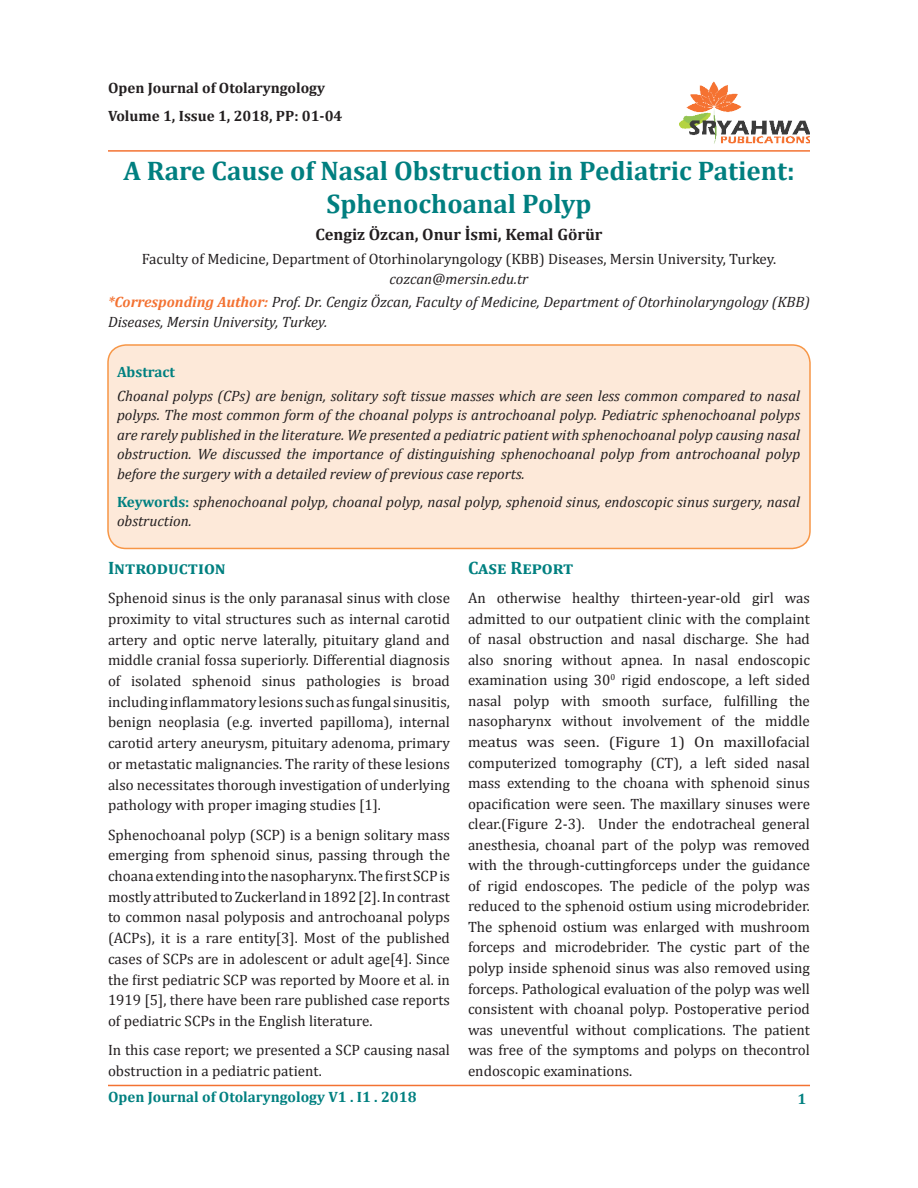
<style>
.page{position:relative;width:918px;height:1188px;background:#fff}
.page>*{position:absolute;margin:0;border:0;box-sizing:border-box;transform-origin:0 0}
.t1{font:700 27px/33px "Cambria";color:#007f80;text-align:center}
.t2{font:700 18px "Cambria";color:#008080}
.t3{font:700 16.5px "Cambria";color:#231f20}
.t4{font:15px/20.5px "Cambria";color:#231f20;text-align:justify}
.t5{font:italic 15px/19.5px "Cambria";color:#231f20}
.t6{font:700 15px "Cambria";color:#231f20}
.t7{font:700 15px "Cambria";color:#008080}
.s1{font-weight:700;color:#f37232}
.s2{font-weight:700;font-style:normal;color:#008080}
</style>
<div class="page">
<hr style="left:108px;top:1085px;width:702px;height:1px;background:#f37232">
<hr style="left:108px;top:150px;width:702px;height:2px;background:#f37232">
<img style="left:680px;top:81px;width:130px;height:62px">
<div style="left:108px;top:345px;width:702px;height:203px;background:#fde9d9;border-radius:18px"></div>
<div style="left:107px;top:344px;width:704px;height:205px;border:2px solid #f79646;border-radius:18px"></div>
<p class="t6" style="left:108px;top:77px;width:219px">Open Journal of Otolaryngology</p>
<p class="t6" style="left:108px;top:105px;width:236px">Volume 1, Issue 1, 2018, PP: 01-04</p>
<p class="t1" style="left:123px;top:154px;width:673px">A Rare Cause of Nasal Obstruction in Pediatric Patient:<br>Sphenochoanal Polyp</p>
<p class="t3" style="left:315px;top:223px;width:288px">Cengiz Özcan, Onur İsmi, Kemal Görür</p>
<p class="t4" style="left:142px;top:249px;width:636px">Faculty of Medicine, Department of Otorhinolaryngology (KBB) Diseases, Mersin University, Turkey.</p>
<p class="t5" style="left:390px;top:268px;width:140px">cozcan@mersin.edu.tr</p>
<p class="t5" style="left:108px;top:292px;width:704px"><span class="s1">*Corresponding Author:</span> Prof. Dr. Cengiz Özcan, Faculty of Medicine, Department of Otorhinolaryngology (KBB)<br>Diseases, Mersin University, Turkey.</p>
<p class="t7" style="left:117px;top:361px;width:60px">Abstract</p>
<p class="t5" style="left:117px;top:385px;width:685px;text-align:justify">Choanal polyps (CPs) are benign, solitary soft tissue masses which are seen less common compared to nasal polyps. The most common form of the choanal polyps is antrochoanal polyp. Pediatric sphenochoanal polyps are rarely published in the literature. We presented a pediatric patient with sphenochoanal polyp causing nasal obstruction. We discussed the importance of distinguishing sphenochoanal polyp from antrochoanal polyp before the surgery with a detailed review of previous case reports.</p>
<p class="t5" style="left:117px;top:491px;width:685px"><span class="s2">Keywords:</span> sphenochoanal polyp, choanal polyp, nasal polyp, sphenoid sinus, endoscopic sinus surgery, nasal obstruction.</p>
<p class="t2" style="left:108px;top:555px;width:119px">Introduction</p>
<p class="t4" style="left:108px;top:588px;width:344px">Sphenoid sinus is the only paranasal sinus with close proximity to vital structures such as internal carotid artery and optic nerve laterally, pituitary gland and middle cranial fossa superiorly. Differential diagnosis of isolated sphenoid sinus pathologies is broad including inflammatory lesions such as fungal sinusitis, benign neoplasia (e.g. inverted papilloma), internal carotid artery aneurysm, pituitary adenoma, primary or metastatic malignancies. The rarity of these lesions also necessitates thorough investigation of underlying pathology with proper imaging studies [1].</p>
<p class="t4" style="left:108px;top:824px;width:344px">Sphenochoanal polyp (SCP) is a benign solitary mass emerging from sphenoid sinus, passing through the choana extending into the nasopharynx. The first SCP is mostly attributed to Zuckerland in 1892 [2]. In contrast to common nasal polyposis and antrochoanal polyps (ACPs), it is a rare entity[3]. Most of the published cases of SCPs are in adolescent or adult age[4]. Since the first pediatric SCP was reported by Moore et al. in 1919 [5], there have been rare published case reports of pediatric SCPs in the English literature.</p>
<p class="t4" style="left:108px;top:1040px;width:344px">In this case report; we presented a SCP causing nasal obstruction in a pediatric patient.</p>
<p class="t2" style="left:468px;top:555px;width:107px">Case Report</p>
<p class="t4" style="left:468px;top:588px;width:344px">An otherwise healthy thirteen-year-old girl was admitted to our outpatient clinic with the complaint of nasal obstruction and nasal discharge. She had also snoring without apnea. In nasal endoscopic examination using 30<sup>0</sup> rigid endoscope, a left sided nasal polyp with smooth surface, fulfilling the nasopharynx without involvement of the middle meatus was seen. (Figure 1) On maxillofacial computerized tomography (CT), a left sided nasal mass extending to the choana with sphenoid sinus opacification were seen. The maxillary sinuses were clear.(Figure 2-3). Under the endotracheal general anesthesia, choanal part of the polyp was removed with the through-cuttingforceps under the guidance of rigid endoscopes. The pedicle of the polyp was reduced to the sphenoid ostium using microdebrider.<br>The sphenoid ostium was enlarged with mushroom forceps and microdebrider. The cystic part of the polyp inside sphenoid sinus was also removed using forceps. Pathological evaluation of the polyp was well consistent with choanal polyp. Postoperative period was uneventful without complications. The patient was free of the symptoms and polyps on thecontrol endoscopic examinations.</p>
<p class="t7" style="left:108px;top:1086px;width:310px">Open Journal of Otolaryngology V1 . I1 . 2018</p>
<p class="t7" style="left:798px;top:1089px;width:10px">1</p>
</div>
